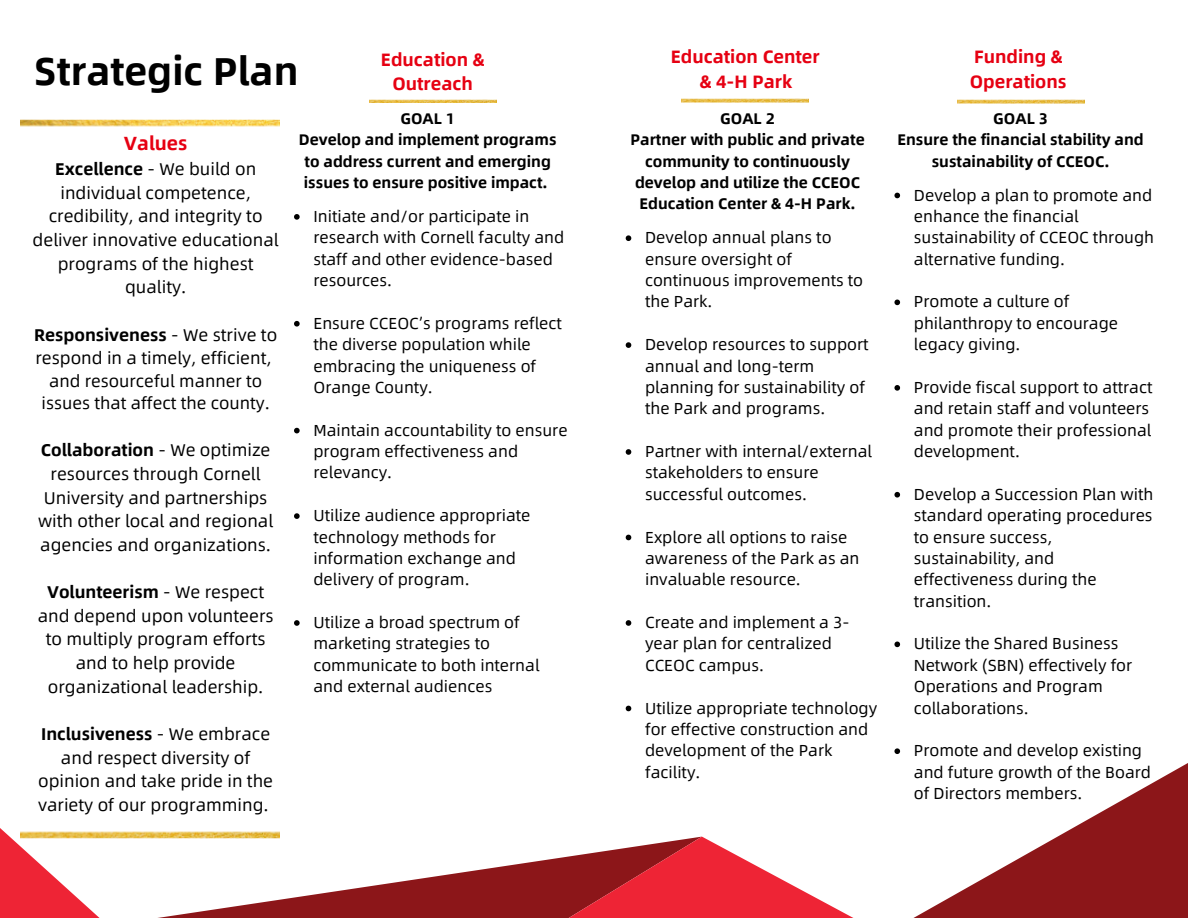
<style>
.page{position:relative;width:1188px;height:918px;background:#fff}
.page>*{position:absolute;margin:0;border:0;box-sizing:border-box;transform-origin:0 0}
.t1{font:700 39px "Alibaba Sans";color:#000}
.t2{font:700 19.2px "Alibaba Sans";color:#e60012}
.t3{font:700 18px "Alibaba Sans";color:#e60012}
.t4{font:17.1px/23.7px "Alibaba Sans";color:#000;text-align:center}
.t5{font:16.8px/22.5px "Alibaba Sans";color:#000;text-align:center}
.t6{font:16.05px/21.3px "Alibaba Sans";color:#000}
.t7{font:700 15.45px/21.3px "Alibaba Sans";color:#000;text-align:center}
.s1{font-weight:700}
</style>
<div class="page">
<svg style="left:0;top:828px;width:108px;height:90px"></svg>
<svg style="left:108px;top:838px;width:382px;height:80px"></svg>
<svg style="left:490px;top:837px;width:364px;height:81px"></svg>
<svg style="left:900px;top:751px;width:288px;height:167px"></svg>
<img style="left:21px;top:119px;width:259px;height:719px">
<svg style="left:294px;top:214px;width:6px;height:6px"></svg>
<svg style="left:294px;top:321px;width:6px;height:6px"></svg>
<svg style="left:294px;top:428px;width:6px;height:5px"></svg>
<svg style="left:294px;top:513px;width:6px;height:6px"></svg>
<svg style="left:294px;top:620px;width:6px;height:6px"></svg>
<svg style="left:626px;top:235px;width:5px;height:6px"></svg>
<svg style="left:626px;top:342px;width:5px;height:6px"></svg>
<svg style="left:626px;top:449px;width:5px;height:6px"></svg>
<svg style="left:626px;top:535px;width:5px;height:5px"></svg>
<svg style="left:626px;top:620px;width:5px;height:6px"></svg>
<svg style="left:626px;top:706px;width:5px;height:5px"></svg>
<svg style="left:894px;top:193px;width:6px;height:5px"></svg>
<svg style="left:894px;top:300px;width:6px;height:5px"></svg>
<svg style="left:894px;top:385px;width:6px;height:6px"></svg>
<svg style="left:894px;top:492px;width:6px;height:6px"></svg>
<svg style="left:894px;top:642px;width:6px;height:5px"></svg>
<svg style="left:894px;top:748px;width:6px;height:6px"></svg>
<img style="left:369px;top:99px;width:127px;height:4px">
<img style="left:681px;top:98px;width:128px;height:4px">
<img style="left:957px;top:99px;width:127px;height:4px">
<p class="t3" style="left:381px;top:44px;width:105px">Education &amp;</p>
<p class="t3" style="left:392px;top:69px;width:82px">Outreach</p>
<p class="t7" style="left:400px;top:107px;width:56px">GOAL 1</p>
<p class="t7" style="left:299px;top:128px;width:259px">Develop and implement programs to address current and emerging issues to ensure positive impact.</p>
<p class="t6" style="left:313px;top:205px;width:252px">Initiate and/or participate in research with Cornell faculty and staff and other evidence-based resources.</p>
<p class="t6" style="left:313px;top:312px;width:250px">Ensure CCEOC’s programs reflect the diverse population while embracing the uniqueness of<br>Orange County.</p>
<p class="t6" style="left:313px;top:418px;width:256px">Maintain accountability to ensure program effectiveness and relevancy.</p>
<p class="t6" style="left:313px;top:504px;width:219px">Utilize audience appropriate technology methods for information exchange and delivery of program.</p>
<p class="t6" style="left:313px;top:611px;width:228px">Utilize a broad spectrum of marketing strategies to communicate to both internal and external audiences</p>
<p class="t1" style="left:34px;top:38px;width:266px">Strategic Plan</p>
<p class="t2" style="left:124px;top:128px;width:65px">Values</p>
<p class="t4" style="left:33px;top:156px;width:248px"><span class="s1">Excellence</span> - We build on individual competence, credibility, and integrity to deliver innovative educational programs of the highest quality.</p>
<p class="t4" style="left:34px;top:322px;width:245px;text-align:left"><span class="s1">Responsiveness</span> - We strive to respond in a timely, efficient,</p>
<p class="t5" style="left:42px;top:368px;width:230px">and resourceful manner to issues that affect the county.</p>
<p class="t4" style="left:38px;top:438px;width:237px"><span class="s1">Collaboration</span> - We optimize resources through Cornell<br>University and partnerships with other local and regional agencies and organizations.</p>
<p class="t4" style="left:38px;top:579px;width:237px"><span class="s1">Volunteerism</span> - We respect and depend upon volunteers to multiply program efforts and to help provide organizational leadership.</p>
<p class="t4" style="left:38px;top:721px;width:237px"><span class="s1">Inclusiveness</span> - We embrace and respect diversity of opinion and take pride in the variety of our programming.</p>
<p class="t3" style="left:671px;top:42px;width:150px">Education Center</p>
<p class="t3" style="left:700px;top:67px;width:94px">&amp; 4-H Park</p>
<p class="t7" style="left:720px;top:107px;width:56px">GOAL 2</p>
<p class="t7" style="left:630px;top:128px;width:236px">Partner with public and private community to continuously develop and utilize the CCEOC<br>Education Center &amp; 4-H Park.</p>
<p class="t6" style="left:645px;top:226px;width:220px">Develop annual plans to ensure oversight of continuous improvements to the Park.</p>
<p class="t6" style="left:645px;top:333px;width:225px">Develop resources to support annual and long-term planning for sustainability of the Park and programs.</p>
<p class="t6" style="left:645px;top:440px;width:229px">Partner with internal/external stakeholders to ensure successful outcomes.</p>
<p class="t6" style="left:645px;top:525px;width:216px">Explore all options to raise awareness of the Park as an invaluable resource.</p>
<p class="t6" style="left:645px;top:611px;width:206px">Create and implement a 3- year plan for centralized<br>CCEOC campus.</p>
<p class="t6" style="left:645px;top:696px;width:234px">Utilize appropriate technology for effective construction and development of the Park facility.</p>
<p class="t3" style="left:974px;top:42px;width:90px">Funding &amp;</p>
<p class="t3" style="left:970px;top:67px;width:98px">Operations</p>
<p class="t7" style="left:993px;top:107px;width:56px">GOAL 3</p>
<p class="t7" style="left:897px;top:128px;width:248px">Ensure the financial stability and sustainability of CCEOC.</p>
<p class="t6" style="left:914px;top:183px;width:242px">Develop a plan to promote and enhance the financial sustainability of CCEOC through alternative funding.</p>
<p class="t6" style="left:914px;top:290px;width:206px">Promote a culture of philanthropy to encourage legacy giving.</p>
<p class="t6" style="left:914px;top:376px;width:240px">Provide fiscal support to attract and retain staff and volunteers and promote their professional development.</p>
<p class="t6" style="left:914px;top:483px;width:241px">Develop a Succession Plan with standard operating procedures to ensure success, sustainability, and effectiveness during the transition.</p>
<p class="t6" style="left:914px;top:632px;width:220px">Utilize the Shared Business<br>Network (SBN) effectively for<br>Operations and Program collaborations.</p>
<p class="t6" style="left:914px;top:739px;width:239px">Promote and develop existing and future growth of the Board of Directors members.</p>
</div>
